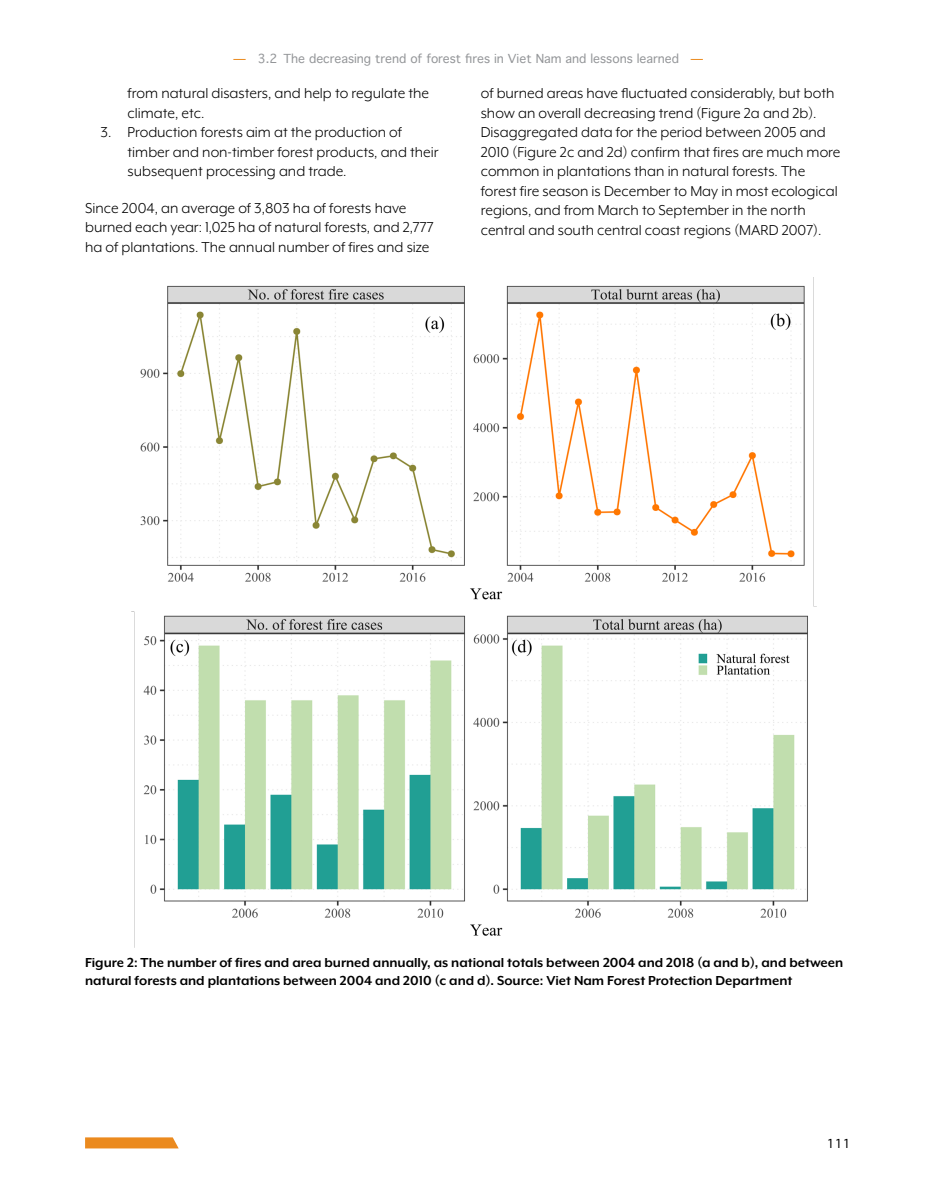
<style>
.page{position:relative;width:936px;height:1191px;background:#fff}
.page>*{position:absolute;margin:0;border:0;box-sizing:border-box;transform-origin:0 0}
.Body{font:16.5px/19.5px "Mr Eaves XL Mod OT";color:#000}
.Figures_tables{font:700 15px/18px "Mr Eaves XL Mod OT";color:#000}
.t1{font:12px "Thonburi";color:#939598}
.t2{font:12px "Thonburi";color:#000}
.s1{font-weight:700;color:#eb8a1e}
</style>
<div class="page">
<svg style="left:85px;top:1137px;width:94px;height:11px"></svg>
<img style="left:132px;top:277px;width:684px;height:670px">
<p class="t1" style="left:233px;top:51px;width:471px"><span class="s1">—</span> 3.2 The decreasing trend of forest fires in Viet Nam and lessons learned <span class="s1">—</span></p>
<p class="Body" style="left:128px;top:84px;width:303px">from natural disasters, and help to regulate the climate, etc.</p>
<p class="Body" style="left:128px;top:123px;width:312px;text-indent:-27px">3. Production forests aim at the production of timber and non-timber forest products, and their subsequent processing and trade.</p>
<p class="Body" style="left:85px;top:198px;width:350px">Since 2004, an average of 3,803 ha of forests have burned each year: 1,025 ha of natural forests, and 2,777 ha of plantations. The annual number of fires and size</p>
<p class="Body" style="left:480px;top:84px;width:361px">of burned areas have fluctuated considerably, but both show an overall decreasing trend (Figure 2a and 2b).<br>Disaggregated data for the period between 2005 and 2010 (Figure 2c and 2d) confirm that fires are much more common in plantations than in natural forests. The forest fire season is December to May in most ecological regions, and from March to September in the north central and south central coast regions (MARD 2007).</p>
<p class="Figures_tables" style="left:85px;top:953px;width:759px">Figure 2: The number of fires and area burned annually, as national totals between 2004 and 2018 (a and b), and between natural forests and plantations between 2004 and 2010 (c and d). Source: Viet Nam Forest Protection Department</p>
<p class="t2" style="left:826px;top:1137px;width:25px">111</p>
</div>
